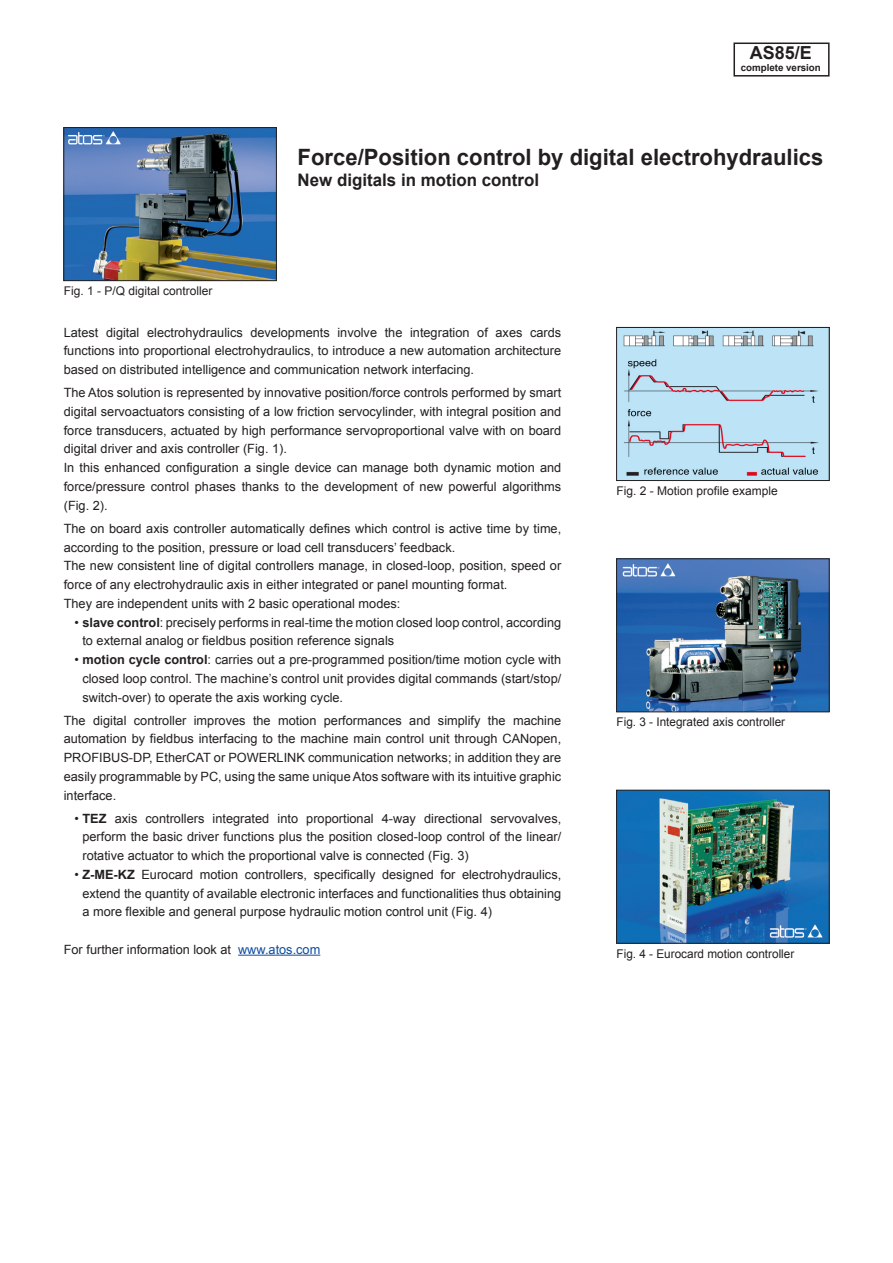
<style>
.page{position:relative;width:893px;height:1263px;background:#fff}
.page>*{position:absolute;margin:0;border:0;box-sizing:border-box;transform-origin:0 0}
.t1{font:700 22.5px "Arial";color:#231f20}
.t2{font:700 18px "Arial";color:#231f20}
.t3{font:700 17.25px "Arial";color:#231f20}
.t4{font:12.75px/18.8px "Arial";color:#231f20;text-align:justify}
.t5{font:12px "Arial";color:#231f20}
.t6{font:700 9.75px "Arial";color:#231f20}
.s1{font-weight:700}
.s2{color:#0d4da1}
</style>
<div class="page">
<img style="left:65px;top:129px;width:210px;height:150px">
<div style="left:63px;top:127px;width:214px;height:154px;border:1px solid #231f20"></div>
<hr style="left:238px;top:955px;width:82px;height:1px;background:#0d4da1">
<img style="left:618px;top:329px;width:210px;height:150px">
<div style="left:616px;top:327px;width:214px;height:154px;border:1px solid #231f20"></div>
<img style="left:618px;top:560px;width:210px;height:150px">
<div style="left:616px;top:558px;width:214px;height:154px;border:1px solid #231f20"></div>
<img style="left:618px;top:792px;width:210px;height:150px">
<div style="left:616px;top:790px;width:214px;height:154px;border:1px solid #231f20"></div>
<div style="left:733px;top:43px;width:97px;height:34px;border:2px solid #231f20"></div>
<p class="t2" style="left:750px;top:41px;width:64px">AS85/E</p>
<p class="t6" style="left:741px;top:61px;width:82px">complete version</p>
<p class="t1" style="left:298px;top:142px;width:527px">Force/Position control by digital electrohydraulics</p>
<p class="t3" style="left:298px;top:168px;width:243px">New digitals in motion control</p>
<p class="t5" style="left:64px;top:283px;width:150px">Fig. 1 - P/Q digital controller</p>
<p class="t4" style="left:64px;top:323px;width:499px">Latest digital electrohydraulics developments involve the integration of axes cards functions into proportional electrohydraulics, to introduce a new automation architecture based on distributed intelligence and communication network interfacing.</p>
<p class="t4" style="left:64px;top:383px;width:499px">The Atos solution is represented by innovative position/force controls performed by smart digital servoactuators consisting of a low friction servocylinder, with integral position and force transducers, actuated by high performance servoproportional valve with on board digital driver and axis controller (Fig. 1).</p>
<p class="t4" style="left:64px;top:458px;width:499px">In this enhanced configuration a single device can manage both dynamic motion and force/pressure control phases thanks to the development of new powerful algorithms (Fig. 2).</p>
<p class="t4" style="left:64px;top:519px;width:499px">The on board axis controller automatically defines which control is active time by time, according to the position, pressure or load cell transducers’ feedback.</p>
<p class="t4" style="left:64px;top:556px;width:499px">The new consistent line of digital controllers manage, in closed-loop, position, speed or force of any electrohydraulic axis in either integrated or panel mounting format.</p>
<p class="t4" style="left:64px;top:594px;width:338px">They are independent units with 2 basic operational modes:</p>
<p class="t4" style="left:82px;top:613px;width:480px;text-indent:-8px">• <span class="s1">slave control</span>: precisely performs in real-time the motion closed loop control, according to external analog or fieldbus position reference signals</p>
<p class="t4" style="left:82px;top:650px;width:480px;text-indent:-8px">• <span class="s1">motion cycle control</span>: carries out a pre-programmed position/time motion cycle with closed loop control. The machine’s control unit provides digital commands (start/stop/ switch-over) to operate the axis working cycle.</p>
<p class="t4" style="left:64px;top:711px;width:499px">The digital controller improves the motion performances and simplify the machine automation by fieldbus interfacing to the machine main control unit through CANopen, PROFIBUS-DP, EtherCAT or POWERLINK communication networks; in addition they are easily programmable by PC, using the same unique Atos software with its intuitive graphic interface.</p>
<p class="t4" style="left:82px;top:809px;width:480px;text-indent:-8px">• <span class="s1">TEZ</span> axis controllers integrated into proportional 4-way directional servovalves, perform the basic driver functions plus the position closed-loop control of the linear/ rotative actuator to which the proportional valve is connected (Fig. 3)</p>
<p class="t4" style="left:82px;top:865px;width:480px;text-indent:-8px">• <span class="s1">Z-ME-KZ</span> Eurocard motion controllers, specifically designed for electrohydraulics, extend the quantity of available electronic interfaces and functionalities thus obtaining a more flexible and general purpose hydraulic motion control unit (Fig. 4)</p>
<p class="t4" style="left:64px;top:940px;width:258px">For further information look at <span class="s2">www.atos.com</span></p>
<p class="t5" style="left:617px;top:483px;width:163px">Fig. 2 - Motion profile example</p>
<p class="t5" style="left:617px;top:714px;width:170px">Fig. 3 - Integrated axis controller</p>
<p class="t5" style="left:617px;top:946px;width:179px">Fig. 4 - Eurocard motion controller</p>
</div>
